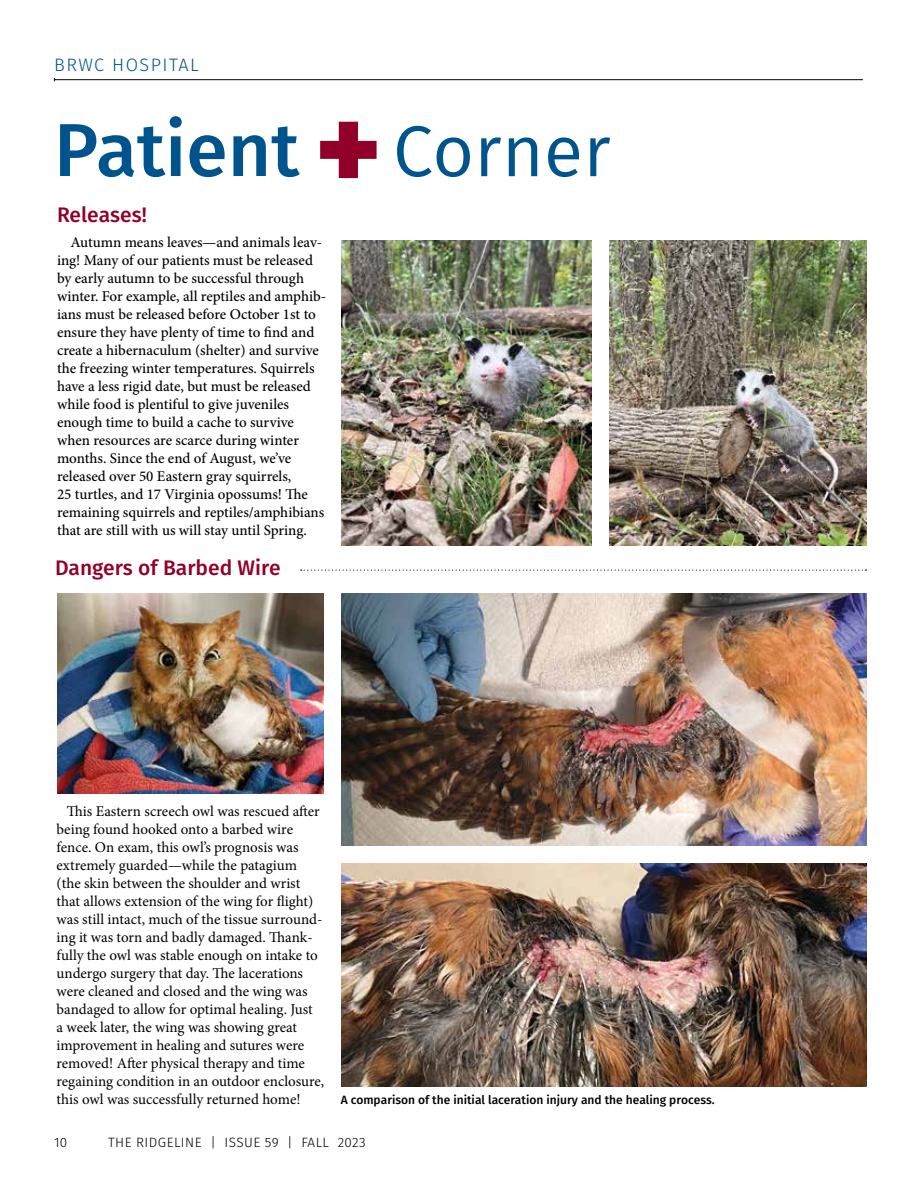
<style>
.page{position:relative;width:918px;height:1188px;background:#fff}
.page>*{position:absolute;margin:0;border:0;box-sizing:border-box;transform-origin:0 0}
.t1{font:500 75px "Fira Sans";color:#00548e}
.t2{font:500 21px "Fira Sans";color:#910028}
.t3{font:300 18px "Fira Sans";letter-spacing:.085em;color:#00548e}
.t4{font:500 15px/18px "Minion Pro";color:#000}
.t5{font:15px/18px "Minion Pro";color:#000}
.t6{font:300 13.5px "Fira Sans";letter-spacing:.035em;color:#000}
.t7{font:500 12px "Fira Sans";color:#000}
.s1{font-weight:800;font-size:120px;color:#910028}
.s2{font-weight:400;font-size:72px}
</style>
<div class="page">
<hr style="left:54px;top:79px;width:809px;height:1px;background:#000">
<svg style="left:301px;top:570px;width:566px;height:1px"></svg>
<img style="left:341px;top:240px;width:251px;height:305px">
<img style="left:609px;top:240px;width:257px;height:305px">
<img style="left:341px;top:864px;width:525px;height:223px">
<img style="left:57px;top:594px;width:267px;height:200px">
<img style="left:341px;top:594px;width:525px;height:251px">
<p class="t3" style="left:54px;top:52px;width:146px">BRWC HOSPITAL</p>
<h1 class="t1" style="left:54px;top:90px;width:558px">Patient <span class="s1">+</span> <span class="s2">Corner</span></h1>
<h2 class="t2" style="left:57px;top:198px;width:91px">Releases!</h2>
<p class="t4" style="left:57px;top:233px;width:271px;text-indent:14px">Autumn means leaves—and animals leav&shy;ing! Many of our patients must be released by early autumn to be successful through winter. For example, all reptiles and amphib&shy;ians must be released before October 1st to ensure they have plenty of time to find and create a hibernaculum (shelter) and survive the freezing winter temperatures. Squirrels have a less rigid date, but must be released while food is plentiful to give juveniles enough time to build a cache to survive when resources are scarce during winter months. Since the end of August, we’ve released over 50 Eastern gray squirrels,<br>25 turtles, and 17 Virginia opossums! The remaining squirrels and reptiles/amphibians that are still with us will stay until Spring.</p>
<h2 class="t2" style="left:55px;top:551px;width:227px">Dangers of Barbed Wire</h2>
<p class="t5" style="left:57px;top:803px;width:269px;text-indent:10px">This Eastern screech owl was rescued after being found hooked onto a barbed wire fence. On exam, this owl’s prognosis was extremely guarded—while the patagium (the skin between the shoulder and wrist that allows extension of the wing for flight) was still intact, much of the tissue surround&shy;ing it was torn and badly damaged. Thank&shy;fully the owl was stable enough on intake to undergo surgery that day. The lacerations were cleaned and closed and the wing was bandaged to allow for optimal healing. Just<br>a week later, the wing was showing great improvement in healing and sutures were removed! After physical therapy and time regaining condition in an outdoor enclosure, this owl was successfully returned home!</p>
<p class="t7" style="left:341px;top:1090px;width:375px">A comparison of the initial laceration injury and the healing process.</p>
<p class="t6" style="left:54px;top:1132px;width:15px">10</p>
<p class="t6" style="left:108px;top:1132px;width:259px">THE RIDGELINE | ISSUE 59 | FALL 2023</p>
</div>
